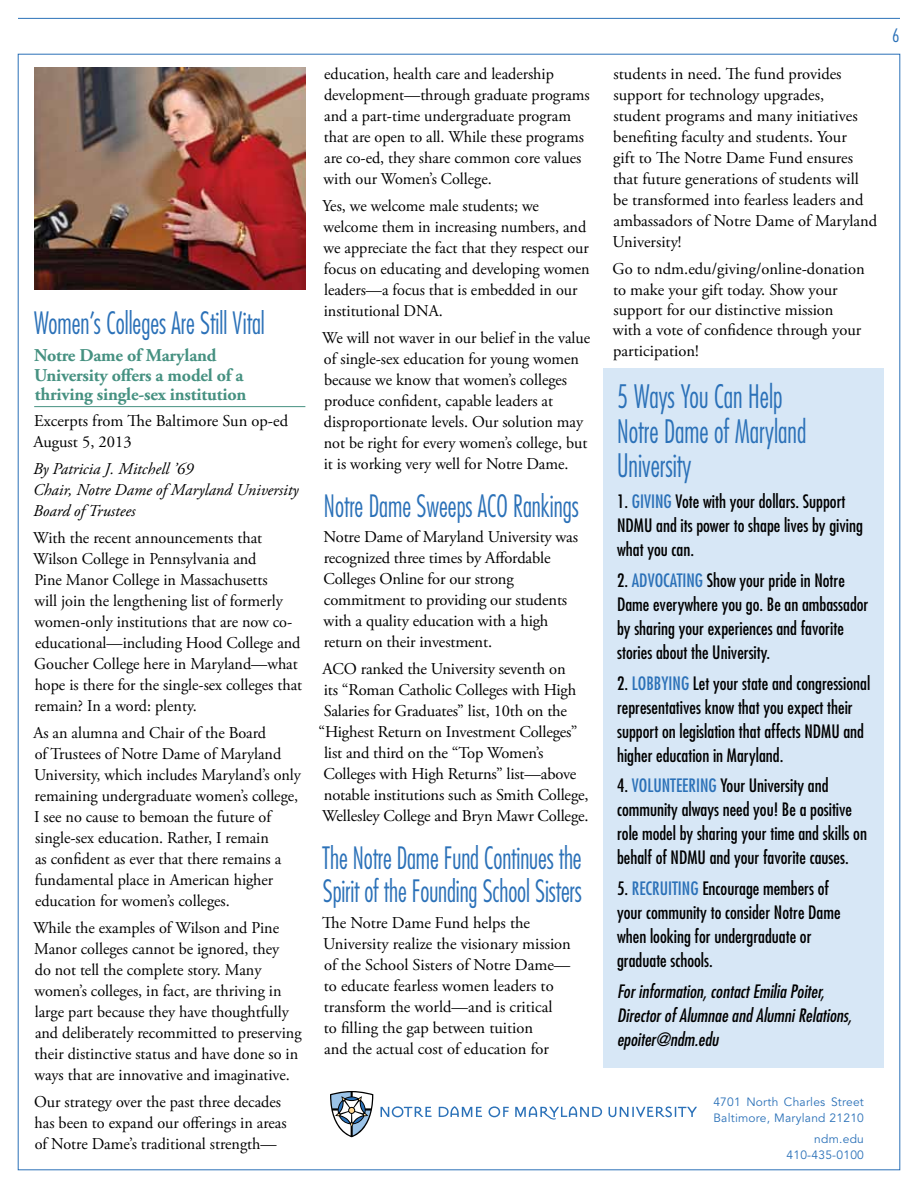
<style>
.page{position:relative;width:918px;height:1188px;background:#fff}
.page>*{position:absolute;margin:0;border:0;box-sizing:border-box;transform-origin:0 0}
.t1{font:300 condensed 31.5px/34.5px "Futura Std";color:#2b71b8;scale:.85 1}
.t2{font:300 condensed 30px/33px "Futura Std";letter-spacing:-.005em;color:#2b71b8;scale:.85 1}
.t3{font:condensed 18px/24px "Futura Std";color:#000}
.t4{font:italic condensed 18px/24px "Futura Std";color:#000}
.t5{font:700 18px/19.5px "Adobe Garamond Pro";letter-spacing:-.01em;color:#469181}
.t6{font:300 condensed 18px "Futura Std";color:#2b71b8}
.t7{font:16.5px/21px "Adobe Garamond Pro";color:#000}
.t8{font:italic 16.5px/21px "Adobe Garamond Pro";color:#000}
.t9{font:12px/16.5px "Avenir LT Std";letter-spacing:.02em;color:#2b71b8}
.s1{color:#2b71b8}
</style>
<div class="page">
<hr style="left:18px;top:18px;width:882px;height:1px;background:#2b71b8">
<hr style="left:34px;top:406px;width:271px;height:1px;background:#469181">
<svg style="left:381px;top:1106px;width:51px;height:11px"></svg>
<svg style="left:439px;top:1106px;width:43px;height:11px"></svg>
<svg style="left:489px;top:1106px;width:20px;height:11px"></svg>
<svg style="left:515px;top:1106px;width:87px;height:14px"></svg>
<svg style="left:609px;top:1106px;width:88px;height:11px"></svg>
<svg style="left:330px;top:1091px;width:43px;height:46px"></svg>
<img style="left:34px;top:68px;width:271px;height:221px">
<div style="left:604px;top:369px;width:280px;height:699px;background:#d7e7f6"></div>
<h2 class="t2" style="left:34px;top:307px;width:273px">Women’s Colleges Are Still Vital</h2>
<p class="t5" style="left:34px;top:346px;width:214px">Notre Dame of Maryland<br>University offers a model of a thriving single-sex institution</p>
<p class="t7" style="left:33px;top:411px;width:256px">Excerpts from The Baltimore Sun op-ed<br>August 5, 2013</p>
<p class="t8" style="left:33px;top:459px;width:267px">By Patricia J. Mitchell ’69<br>Chair, Notre Dame of Maryland University<br>Board of Trustees</p>
<p class="t7" style="left:33px;top:528px;width:271px">With the recent announcements that Wilson College in Pennsylvania and<br>Pine Manor College in Massachusetts<br>will join the lengthening list of formerly women-only institutions that are now co&shy;educational—including Hood College and Goucher College here in Maryland—what hope is there for the single-sex colleges that remain? In a word: plenty.</p>
<p class="t7" style="left:33px;top:723px;width:269px">As an alumna and Chair of the Board<br>of Trustees of Notre Dame of Maryland University, which includes Maryland’s only remaining undergraduate women’s college, I see no cause to bemoan the future of single-sex education. Rather, I remain<br>as confident as ever that there remains a fundamental place in American higher education for women’s colleges.</p>
<p class="t7" style="left:33px;top:918px;width:270px">While the examples of Wilson and Pine Manor colleges cannot be ignored, they<br>do not tell the complete story. Many women’s colleges, in fact, are thriving in large part because they have thoughtfully and deliberately recommitted to preserving their distinctive status and have done so in ways that are innovative and imaginative.</p>
<p class="t7" style="left:34px;top:1092px;width:254px">Our strategy over the past three decades has been to expand our offerings in areas of Notre Dame’s traditional strength—</p>
<p class="t7" style="left:324px;top:64px;width:268px">education, health care and leadership development—through graduate programs and a part-time undergraduate program that are open to all. While these programs are co-ed, they share common core values with our Women’s College.</p>
<p class="t7" style="left:323px;top:196px;width:269px">Yes, we welcome male students; we welcome them in increasing numbers, and we appreciate the fact that they respect our focus on educating and developing women leaders—a focus that is embedded in our institutional DNA.</p>
<p class="t7" style="left:322px;top:328px;width:269px">We will not waver in our belief in the value of single-sex education for young women because we know that women’s colleges produce confident, capable leaders at disproportionate levels. Our solution may not be right for every women’s college, but it is working very well for Notre Dame.</p>
<h2 class="t2" style="left:324px;top:489px;width:302px">Notre Dame Sweeps ACO Rankings</h2>
<p class="t7" style="left:323px;top:527px;width:256px">Notre Dame of Maryland University was recognized three times by Affordable Colleges Online for our strong commitment to providing our students with a quality education with a high return on their investment.</p>
<p class="t7" style="left:323px;top:659px;width:245px">ACO ranked the University seventh on</p>
<p class="t7" style="left:324px;top:680px;width:254px">its “Roman Catholic Colleges with High</p>
<p class="t7" style="left:324px;top:701px;width:245px">Salaries for Graduates” list, 10th on the</p>
<p class="t7" style="left:319px;top:722px;width:260px">“Highest Return on Investment Colleges”</p>
<p class="t7" style="left:324px;top:743px;width:221px">list and third on the “Top Women’s</p>
<p class="t7" style="left:323px;top:764px;width:255px">Colleges with High Returns” list—above</p>
<p class="t7" style="left:324px;top:785px;width:266px">notable institutions such as Smith College,</p>
<p class="t7" style="left:322px;top:806px;width:268px">Wellesley College and Bryn Mawr College.</p>
<h2 class="t2" style="left:322px;top:842px;width:307px">The Notre Dame Fund Continues the<br>Spirit of the Founding School Sisters</h2>
<p class="t7" style="left:322px;top:913px;width:250px">The Notre Dame Fund helps the University realize the visionary mission of the School Sisters of Notre Dame— to educate fearless women leaders to transform the world—and is critical<br>to filling the gap between tuition<br>and the actual cost of education for</p>
<p class="t7" style="left:612px;top:64px;width:266px">students in need. The fund provides support for technology upgrades,<br>student programs and many initiatives benefiting faculty and students. Your<br>gift to The Notre Dame Fund ensures that future generations of students will<br>be transformed into fearless leaders and ambassadors of Notre Dame of Maryland University!</p>
<p class="t7" style="left:613px;top:259px;width:254px;line-height:20.4px">Go to ndm.edu/giving/online-donation to make your gift today. Show your support for our distinctive mission with a vote of confidence through your participation!</p>
<h1 class="t1" style="left:617px;top:380px;width:224px">5 Ways You Can Help<br>Notre Dame of Maryland<br>University</h1>
<p class="t3" style="left:617px;top:489px;width:247px">1. <span class="s1">GIVING</span> Vote with your dollars. Support<br>NDMU and its power to shape lives by giving what you can.</p>
<p class="t3" style="left:617px;top:568px;width:253px">2. <span class="s1">ADVOCATING</span> Show your pride in Notre Dame everywhere you go. Be an ambassador by sharing your experiences and favorite stories about the University.</p>
<p class="t3" style="left:617px;top:671px;width:255px">2. <span class="s1">LOBBYING</span> Let your state and congressional representatives know that you expect their support on legislation that affects NDMU and higher education in Maryland.</p>
<p class="t3" style="left:617px;top:774px;width:251px">4. <span class="s1">VOLUNTEERING</span> Your University and community always need you! Be a positive role model by sharing your time and skills on behalf of NDMU and your favorite causes.</p>
<p class="t3" style="left:617px;top:876px;width:225px">5. <span class="s1">RECRUITING</span> Encourage members of your community to consider Notre Dame when looking for undergraduate or graduate schools.</p>
<p class="t4" style="left:617px;top:980px;width:236px">For information, contact Emilia Poiter,<br>Director of Alumnae and Alumni Relations, epoiter@ndm.edu</p>
<p class="t6" style="left:892px;top:25px;width:9px">6</p>
<p class="t9" style="left:713px;top:1094px;width:152px">4701 North Charles Street<br>Baltimore, Maryland 21210</p>
<p class="t9" style="left:787px;top:1131px;width:79px;text-align:right">ndm.edu<br>410-435-0100</p>
</div>
